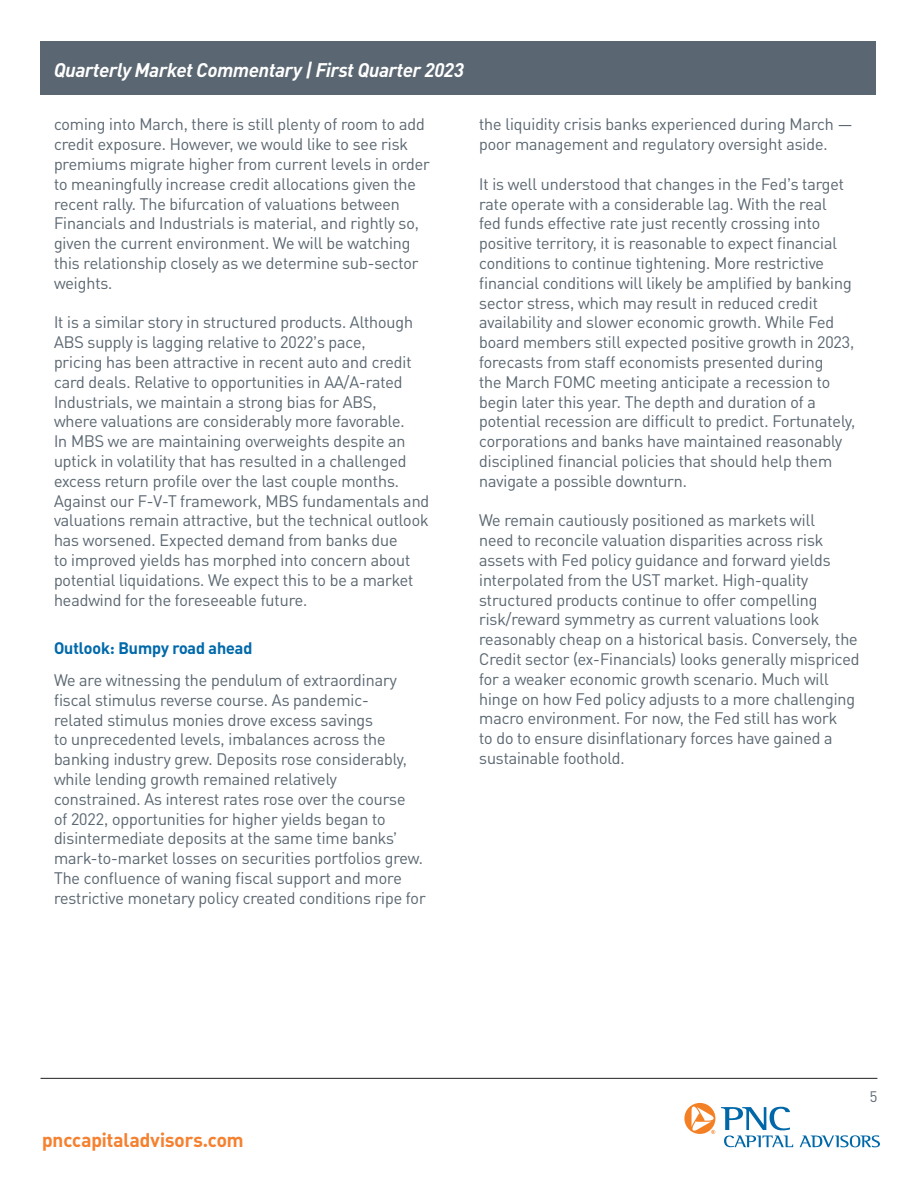
<style>
.page{position:relative;width:918px;height:1188px;background:#fff}
.page>*{position:absolute;margin:0;border:0;box-sizing:border-box;transform-origin:0 0}
.t1{font:italic 700 19.5px "PNC Brand";color:#fff}
.t2{font:700 19.5px "PNC Brand";color:#f58130}
.t3{font:16.5px/19.8px "PNC Brand";color:#5b6771}
.h2_-_content{font:700 16.5px "PNC Brand";color:#0069aa}
.t4{font:15px "PNC Brand";color:#5b6771}
</style>
<div class="page">
<svg style="left:684px;top:1103px;width:31px;height:31px"></svg>
<svg style="left:721px;top:1107px;width:69px;height:23px"></svg>
<svg style="left:724px;top:1136px;width:69px;height:11px"></svg>
<svg style="left:800px;top:1135px;width:80px;height:12px"></svg>
<hr style="left:40px;top:1078px;width:837px;height:1px;background:#231f20">
<div style="left:40px;top:41px;width:836px;height:54px;background:#5a6671"></div>
<p class="t1" style="left:54px;top:58px;width:411px">Quarterly Market Commentary | First Quarter 2023</p>
<p class="t3" style="left:54px;top:114px;width:377px">coming into March, there is still plenty of room to add credit exposure. However, we would like to see risk premiums migrate higher from current levels in order to meaningfully increase credit allocations given the recent rally. The bifurcation of valuations between Financials and Industrials is material, and rightly so, given the current environment. We will be watching this relationship closely as we determine sub-sector weights.</p>
<p class="t3" style="left:54px;top:312px;width:377px">It is a similar story in structured products. Although ABS supply is lagging relative to 2022’s pace,<br>pricing has been attractive in recent auto and credit card deals. Relative to opportunities in AA/A-rated Industrials, we maintain a strong bias for ABS,<br>where valuations are considerably more favorable.<br>In MBS we are maintaining overweights despite an uptick in volatility that has resulted in a challenged excess return profile over the last couple months.<br>Against our F-V-T framework, MBS fundamentals and valuations remain attractive, but the technical outlook has worsened. Expected demand from banks due<br>to improved yields has morphed into concern about potential liquidations. We expect this to be a market headwind for the foreseeable future.</p>
<h2 class="h2_-_content" style="left:54px;top:637px;width:200px">Outlook: Bumpy road ahead</h2>
<p class="t3" style="left:54px;top:670px;width:373px">We are witnessing the pendulum of extraordinary fiscal stimulus reverse course. As pandemic-<br>related stimulus monies drove excess savings<br>to unprecedented levels, imbalances across the banking industry grew. Deposits rose considerably, while lending growth remained relatively constrained. As interest rates rose over the course<br>of 2022, opportunities for higher yields began to disintermediate deposits at the same time banks’ mark-to-market losses on securities portfolios grew.<br>The confluence of waning fiscal support and more restrictive monetary policy created conditions ripe for</p>
<p class="t3" style="left:479px;top:114px;width:375px">the liquidity crisis banks experienced during March — poor management and regulatory oversight aside.</p>
<p class="t3" style="left:479px;top:174px;width:378px">It is well understood that changes in the Fed’s target rate operate with a considerable lag. With the real<br>fed funds effective rate just recently crossing into positive territory, it is reasonable to expect financial conditions to continue tightening. More restrictive financial conditions will likely be amplified by banking sector stress, which may result in reduced credit availability and slower economic growth. While Fed board members still expected positive growth in 2023, forecasts from staff economists presented during<br>the March FOMC meeting anticipate a recession to begin later this year. The depth and duration of a potential recession are difficult to predict. Fortunately, corporations and banks have maintained reasonably disciplined financial policies that should help them navigate a possible downturn.</p>
<p class="t3" style="left:479px;top:510px;width:382px">We remain cautiously positioned as markets will<br>need to reconcile valuation disparities across risk assets with Fed policy guidance and forward yields interpolated from the UST market. High-quality structured products continue to offer compelling risk/reward symmetry as current valuations look reasonably cheap on a historical basis. Conversely, the Credit sector (ex-Financials) looks generally mispriced for a weaker economic growth scenario. Much will hinge on how Fed policy adjusts to a more challenging macro environment. For now, the Fed still has work<br>to do to ensure disinflationary forces have gained a sustainable foothold.</p>
<p class="t2" style="left:42px;top:1127px;width:203px">pnccapitaladvisors.com</p>
<p class="t4" style="left:870px;top:1087px;width:9px">5</p>
</div>
